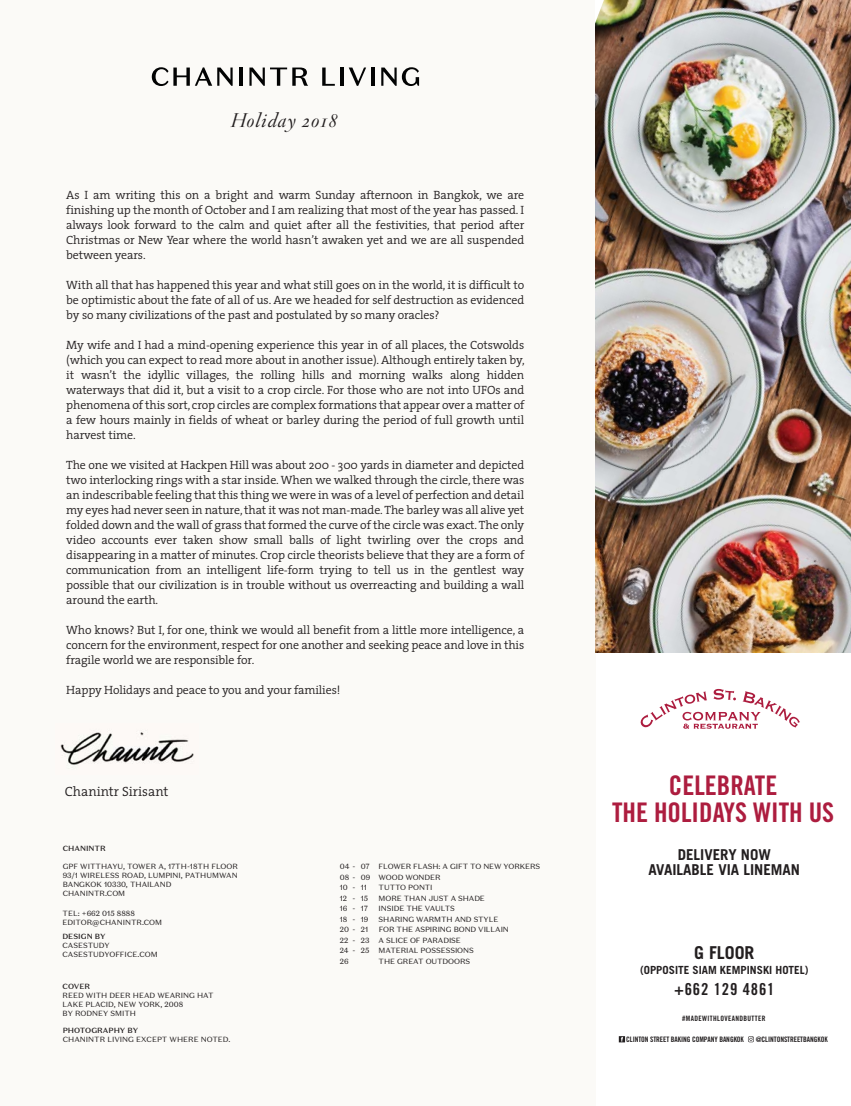
<style>
.page{position:relative;width:851px;height:1106px;background:#fff}
.page>*{position:absolute;margin:0;border:0;box-sizing:border-box;transform-origin:0 0}
.t1{font:27px/27px "Trade Gothic Bold Cond Twenty";color:#ad1d3f;text-align:center}
.t2{font:italic 19.5px "Hoefler Titling HTF Lt";letter-spacing:.05em;color:#231f20}
.t3{font:700 17.7px "Trade Gothic";color:#231f20}
.t4{font:16.5px "Trade Gothic Bold Cond Twenty";letter-spacing:.05em;color:#231f20}
.t5{font:700 15px/15px "Trade Gothic";color:#231f20;text-align:center}
.t6{font:300 13.5px "The Serif";color:#231f20}
.t7{font:300 12px/15px "The Serif";letter-spacing:-.01em;color:#231f20;text-align:justify}
.t8{font:700 11.25px "Trade Gothic";color:#231f20}
.t9{font:7.5px/9px "Domaine Sans Text";letter-spacing:-.005em;color:#231f20}
.t10{font:7.5px "Trade Gothic Bold Cond Twenty";letter-spacing:-.01em;color:#231f20}
.t11{font:500 7.5px "Domaine Sans Text";color:#231f20}
.t12{font:7.35px "Trade Gothic Bold Cond Twenty";letter-spacing:.05em;color:#231f20}
</style>
<div class="page">
<div style="left:0;top:0;width:595px;height:1105px;background:#fbfaf7"></div>
<img style="left:60px;top:732px;width:134px;height:33px">
<svg style="left:152px;top:67px;width:80px;height:19px"></svg>
<hr style="left:239px;top:68px;width:4px;height:18px;background:#020303">
<svg style="left:249px;top:68px;width:59px;height:18px"></svg>
<svg style="left:322px;top:68px;width:13px;height:18px"></svg>
<hr style="left:340px;top:68px;width:3px;height:18px;background:#020303">
<svg style="left:349px;top:68px;width:17px;height:18px"></svg>
<hr style="left:371px;top:68px;width:3px;height:18px;background:#020303">
<svg style="left:381px;top:68px;width:15px;height:18px"></svg>
<svg style="left:402px;top:67px;width:17px;height:19px"></svg>
<svg style="left:640px;top:689px;width:159px;height:40px"></svg>
<svg style="left:618px;top:1036px;width:7px;height:6px"></svg>
<svg style="left:748px;top:1036px;width:5px;height:6px"></svg>
<img style="left:595px;top:0;width:255px;height:653px">
<h2 class="t2" style="left:230px;top:109px;width:108px">Holiday 2018</h2>
<p class="t7" style="left:66px;top:187px;width:459px">As I am writing this on a bright and warm Sunday afternoon in Bangkok, we are finishing up the month of October and I am realizing that most of the year has passed. I always look forward to the calm and quiet after all the festivities, that period after Christmas or New Year where the world hasn’t awaken yet and we are all suspended between years.</p>
<p class="t7" style="left:66px;top:277px;width:459px">With all that has happened this year and what still goes on in the world, it is difficult to be optimistic about the fate of all of us. Are we headed for self destruction as evidenced by so many civilizations of the past and postulated by so many oracles?</p>
<p class="t7" style="left:66px;top:337px;width:460px">My wife and I had a mind-opening experience this year in of all places, the Cotswolds (which you can expect to read more about in another issue). Although entirely taken by, it wasn’t the idyllic villages, the rolling hills and morning walks along hidden waterways that did it, but a visit to a crop circle. For those who are not into UFOs and phenomena of this sort, crop circles are complex formations that appear over a matter of a few hours mainly in fields of wheat or barley during the period of full growth until harvest time.</p>
<p class="t7" style="left:66px;top:457px;width:459px">The one we visited at Hackpen Hill was about 200 - 300 yards in diameter and depicted two interlocking rings with a star inside. When we walked through the circle, there was an indescribable feeling that this thing we were in was of a level of perfection and detail my eyes had never seen in nature, that it was not man-made. The barley was all alive yet folded down and the wall of grass that formed the curve of the circle was exact. The only video accounts ever taken show small balls of light twirling over the crops and disappearing in a matter of minutes. Crop circle theorists believe that they are a form of communication from an intelligent life-form trying to tell us in the gentlest way possible that our civilization is in trouble without us overreacting and building a wall around the earth.</p>
<p class="t7" style="left:66px;top:622px;width:459px">Who knows? But I, for one, think we would all benefit from a little more intelligence, a concern for the environment, respect for one another and seeking peace and love in this fragile world we are responsible for.</p>
<p class="t7" style="left:66px;top:682px;width:275px">Happy Holidays and peace to you and your families!</p>
<p class="t6" style="left:65px;top:784px;width:105px">Chanintr Sirisant</p>
<p class="t11" style="left:63px;top:845px;width:45px">CHANINTR</p>
<p class="t9" style="left:63px;top:862px;width:177px">GPF WITTHAYU, TOWER A, 17TH-18TH FLOOR<br>93/1 WIRELESS ROAD, LUMPINI, PATHUMWAN<br>BANGKOK 10330, THAILAND<br>CHANINTR.COM</p>
<p class="t9" style="left:63px;top:909px;width:101px">TEL: +662 015 8888<br>EDITOR@CHANINTR.COM</p>
<p class="t11" style="left:62px;top:933px;width:45px">DESIGN BY</p>
<p class="t9" style="left:62px;top:941px;width:97px">CASESTUDY<br>CASESTUDYOFFICE.COM</p>
<p class="t11" style="left:63px;top:984px;width:29px">COVER</p>
<p class="t9" style="left:63px;top:992px;width:153px">REED WITH DEER HEAD WEARING HAT<br>LAKE PLACID, NEW YORK, 2008<br>BY RODNEY SMITH</p>
<p class="t11" style="left:63px;top:1027px;width:77px">PHOTOGRAPHY BY</p>
<p class="t9" style="left:63px;top:1035px;width:169px">CHANINTR LIVING EXCEPT WHERE NOTED.</p>
<p class="t9" style="left:340px;top:862px;width:202px;line-height:10.5px">04 - 07 FLOWER FLASH: A GIFT TO NEW YORKERS<br>08 - 09 WOOD WONDER<br>10 - 11</p>
<p class="t9" style="left:378px;top:884px;width:56px">TUTTO PONTI</p>
<p class="t9" style="left:340px;top:894px;width:30px">12 - 15</p>
<p class="t9" style="left:378px;top:894px;width:108px">MORE THAN JUST A SHADE</p>
<p class="t9" style="left:340px;top:905px;width:30px">16 - 17</p>
<p class="t9" style="left:378px;top:905px;width:78px">INSIDE THE VAULTS</p>
<p class="t9" style="left:340px;top:915px;width:30px">18 - 19</p>
<p class="t9" style="left:378px;top:915px;width:121px">SHARING WARMTH AND STYLE</p>
<p class="t9" style="left:340px;top:926px;width:30px">20 - 21</p>
<p class="t9" style="left:340px;top:925px;width:170px;line-height:10.5px;text-indent:39px">FOR THE ASPIRING BOND VILLAIN<br>22 - 23 A SLICE OF PARADISE<br>24 - 25 MATERIAL POSSESSIONS<br>26</p>
<p class="t9" style="left:378px;top:957px;width:93px">THE GREAT OUTDOORS</p>
<h1 class="t1" style="left:612px;top:775px;width:223px">CELEBRATE<br>THE HOLIDAYS WITH US</h1>
<p class="t5" style="left:648px;top:849px;width:153px">DELIVERY NOW<br>AVAILABLE VIA LINEMAN</p>
<h3 class="t3" style="left:694px;top:945px;width:62px">G FLOOR</h3>
<p class="t8" style="left:640px;top:966px;width:170px">(OPPOSITE SIAM KEMPINSKI HOTEL)</p>
<h3 class="t4" style="left:674px;top:983px;width:102px">+662 129 4861</h3>
<p class="t12" style="left:682px;top:1015px;width:85px">#MADEWITHLOVEANDBUTTER</p>
<p class="t10" style="left:626px;top:1036px;width:119px">CLINTON STREET BAKING COMPANY BANGKOK</p>
<p class="t10" style="left:755px;top:1036px;width:73px">@CLINTONSTREETBANGKOK</p>
</div>
